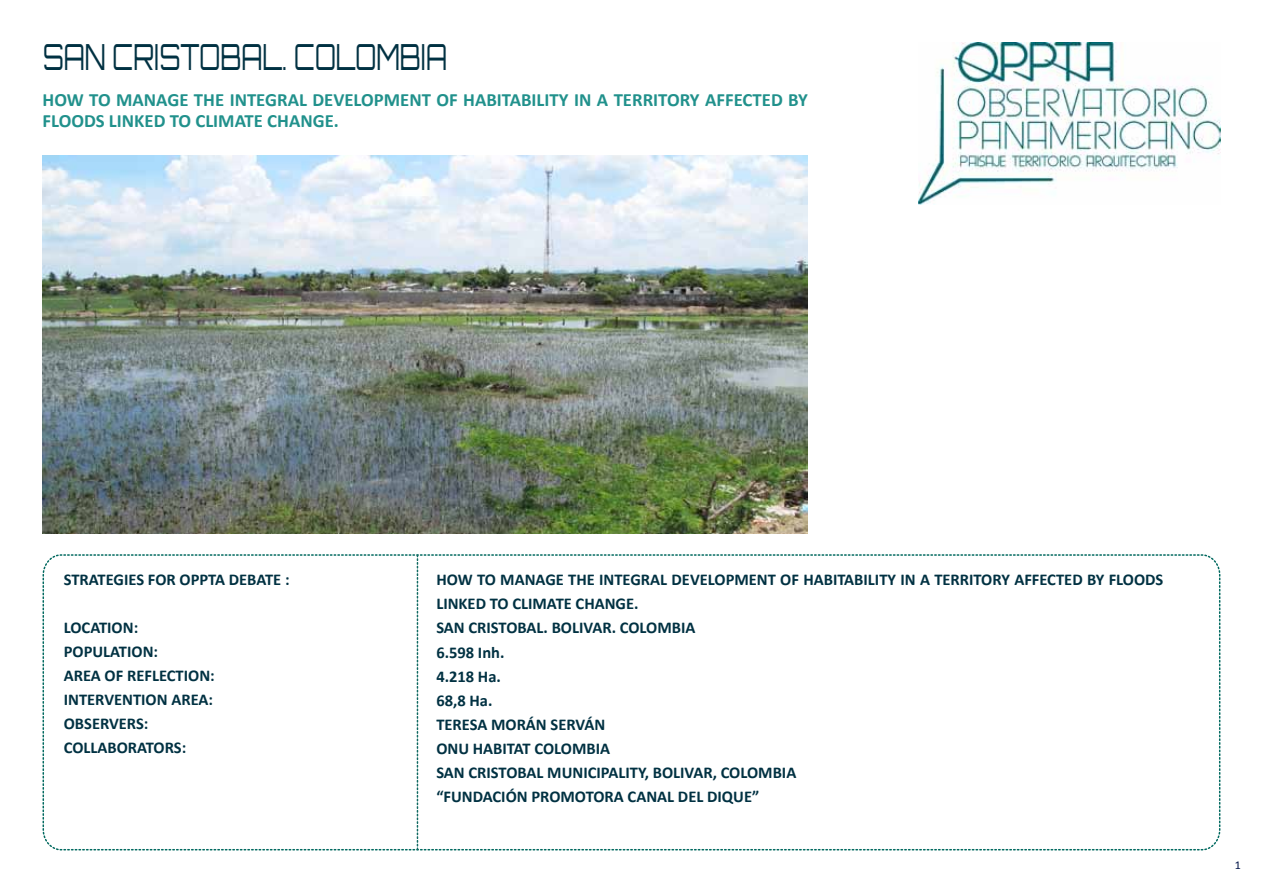
<style>
.page{position:relative;width:1263px;height:893px;background:#fff}
.page>*{position:absolute;margin:0;border:0;box-sizing:border-box;transform-origin:0 0}
.t1{font:36px "Orbitron";color:#003142;scale:.7 1}
.t2{font:700 18.75px/21px "Calibri";color:#21918c}
.t3{font:700 16.5px/24px "Calibri";color:#003142}
.t4{font:12px "Calibri";color:#001448}
</style>
<div class="page">
<img style="left:918px;top:43px;width:302px;height:162px">
<svg style="left:42px;top:554px;width:1179px;height:297px"></svg>
<img style="left:43px;top:156px;width:765px;height:378px">
<h1 class="t1" style="left:43px;top:33px;width:579px">SAN CRISTOBAL. COLOMBIA</h1>
<p class="t2" style="left:43px;top:89px;width:767px">HOW TO MANAGE THE INTEGRAL DEVELOPMENT OF HABITABILITY IN A TERRITORY AFFECTED BY<br>FLOODS LINKED TO CLIMATE CHANGE.</p>
<p class="t3" style="left:64px;top:567px;width:227px">STRATEGIES FOR OPPTA DEBATE :</p>
<p class="t3" style="left:64px;top:615px;width:152px">LOCATION:<br>POPULATION:<br>AREA OF REFLECTION:<br>INTERVENTION AREA:<br>OBSERVERS:<br>COLLABORATORS:</p>
<p class="t3" style="left:436px;top:567px;width:728px">HOW TO MANAGE THE INTEGRAL DEVELOPMENT OF HABITABILITY IN A TERRITORY AFFECTED BY FLOODS<br>LINKED TO CLIMATE CHANGE.<br>SAN CRISTOBAL. BOLIVAR. COLOMBIA<br>6.598 Inh.<br>4.218 Ha.<br>68,8 Ha.<br>TERESA MORÁN SERVÁN<br>ONU HABITAT COLOMBIA<br>SAN CRISTOBAL MUNICIPALITY, BOLIVAR, COLOMBIA<br>“FUNDACIÓN PROMOTORA CANAL DEL DIQUE”</p>
<p class="t4" style="left:1235px;top:858px;width:8px">1</p>
</div>
